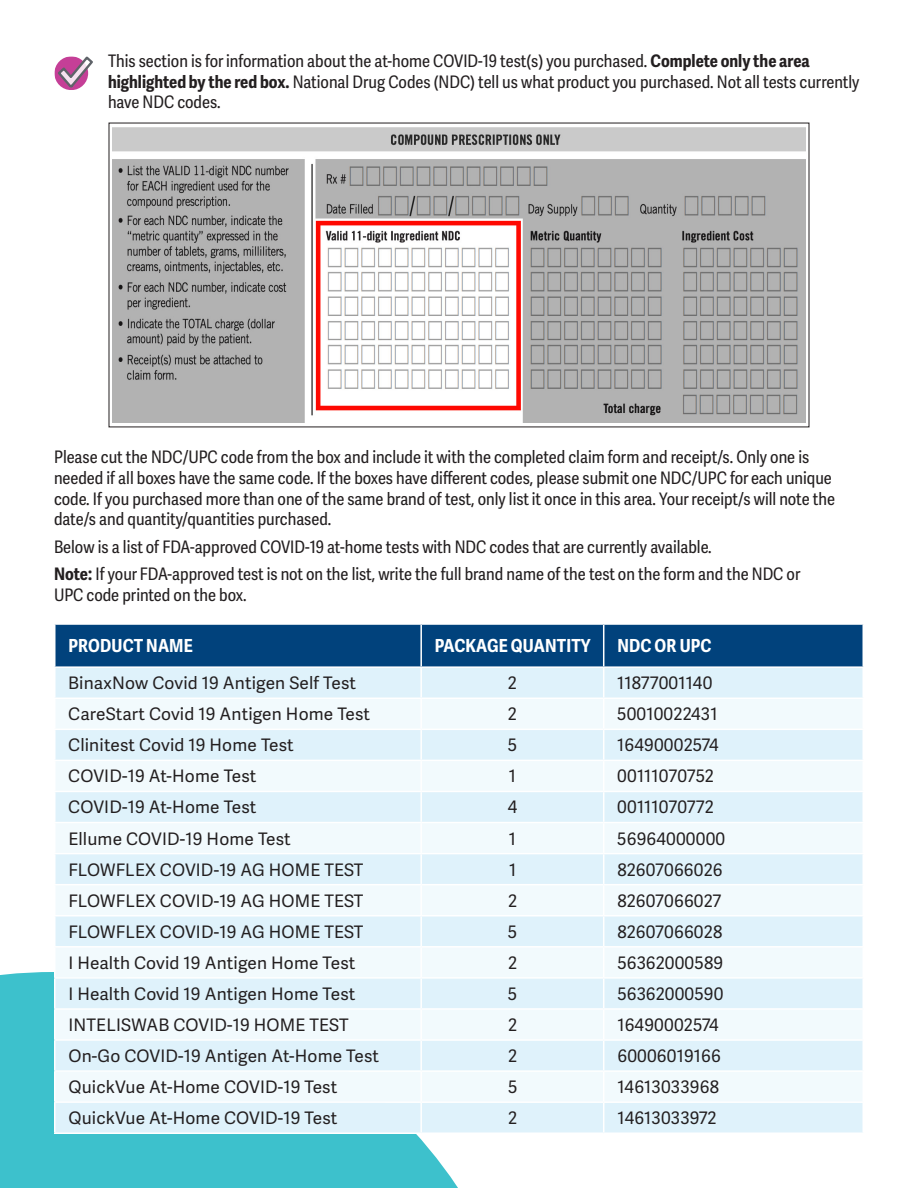
<style>
.page{position:relative;width:918px;height:1188px;background:#fff}
.page>*{position:absolute;margin:0;border:0;box-sizing:border-box;transform-origin:0 0}
.t1{font:700 18px "Adelle Sans Cnd";letter-spacing:.01em;color:#fff}
.t2{font:17.25px/20.7px "Adelle Sans Cnd";color:#231f20}
.table_text{font:17.25px "Adelle Sans";letter-spacing:.01em;color:#231f20}
.s1{font-weight:700}
</style>
<div class="page">
<div style="left:0;top:972px;width:458px;height:216px;background:#3dc1cc"></div>
<div style="left:56px;top:625px;width:806px;height:41px;background:#01427c"></div>
<div style="left:56px;top:668px;width:806px;height:464px;background:#dff2fb"></div>
<svg style="left:56px;top:699px;width:806px;height:402px;fill:#f2fafd"></svg>
<hr style="left:420px;top:625px;width:2px;height:41px;background:#fff">
<hr style="left:603px;top:625px;width:1px;height:41px;background:#fff">
<hr style="left:420px;top:668px;width:2px;height:30px;background:#fff">
<hr style="left:603px;top:668px;width:1px;height:30px;background:#fff">
<hr style="left:54px;top:698px;width:367px;height:1px;background:#fff">
<hr style="left:421px;top:698px;width:183px;height:1px;background:#fff">
<hr style="left:420px;top:699px;width:2px;height:30px;background:#fff">
<hr style="left:604px;top:698px;width:260px;height:1px;background:#fff">
<hr style="left:603px;top:699px;width:1px;height:30px;background:#fff">
<hr style="left:54px;top:729px;width:367px;height:1px;background:#fff">
<hr style="left:421px;top:729px;width:183px;height:1px;background:#fff">
<hr style="left:420px;top:730px;width:2px;height:30px;background:#fff">
<hr style="left:604px;top:729px;width:260px;height:1px;background:#fff">
<hr style="left:603px;top:730px;width:1px;height:30px;background:#fff">
<hr style="left:54px;top:760px;width:367px;height:1px;background:#fff">
<hr style="left:421px;top:760px;width:183px;height:1px;background:#fff">
<hr style="left:420px;top:761px;width:2px;height:30px;background:#fff">
<hr style="left:604px;top:760px;width:260px;height:1px;background:#fff">
<hr style="left:603px;top:761px;width:1px;height:30px;background:#fff">
<hr style="left:54px;top:791px;width:367px;height:1px;background:#fff">
<hr style="left:421px;top:791px;width:183px;height:1px;background:#fff">
<hr style="left:420px;top:792px;width:2px;height:30px;background:#fff">
<hr style="left:604px;top:791px;width:260px;height:1px;background:#fff">
<hr style="left:603px;top:792px;width:1px;height:30px;background:#fff">
<hr style="left:54px;top:822px;width:367px;height:1px;background:#fff">
<hr style="left:421px;top:822px;width:183px;height:1px;background:#fff">
<hr style="left:420px;top:823px;width:2px;height:30px;background:#fff">
<hr style="left:604px;top:822px;width:260px;height:1px;background:#fff">
<hr style="left:603px;top:823px;width:1px;height:30px;background:#fff">
<hr style="left:54px;top:853px;width:367px;height:1px;background:#fff">
<hr style="left:421px;top:853px;width:183px;height:1px;background:#fff">
<hr style="left:420px;top:854px;width:2px;height:30px;background:#fff">
<hr style="left:604px;top:853px;width:260px;height:1px;background:#fff">
<hr style="left:603px;top:854px;width:1px;height:30px;background:#fff">
<hr style="left:54px;top:884px;width:367px;height:1px;background:#fff">
<hr style="left:421px;top:884px;width:183px;height:1px;background:#fff">
<hr style="left:420px;top:885px;width:2px;height:30px;background:#fff">
<hr style="left:604px;top:884px;width:260px;height:1px;background:#fff">
<hr style="left:603px;top:885px;width:1px;height:30px;background:#fff">
<hr style="left:54px;top:915px;width:367px;height:2px;background:#fff">
<hr style="left:421px;top:915px;width:183px;height:2px;background:#fff">
<hr style="left:420px;top:917px;width:2px;height:29px;background:#fff">
<hr style="left:604px;top:915px;width:260px;height:2px;background:#fff">
<hr style="left:54px;top:946px;width:367px;height:2px;background:#fff">
<hr style="left:54px;top:948px;width:2px;height:29px;background:#fff">
<hr style="left:421px;top:946px;width:183px;height:2px;background:#fff">
<hr style="left:420px;top:948px;width:2px;height:29px;background:#fff">
<hr style="left:604px;top:946px;width:260px;height:2px;background:#fff">
<hr style="left:54px;top:977px;width:367px;height:2px;background:#fff">
<hr style="left:54px;top:979px;width:2px;height:29px;background:#fff">
<hr style="left:421px;top:977px;width:183px;height:2px;background:#fff">
<hr style="left:420px;top:979px;width:2px;height:29px;background:#fff">
<hr style="left:604px;top:977px;width:260px;height:2px;background:#fff">
<hr style="left:54px;top:1008px;width:367px;height:2px;background:#fff">
<hr style="left:54px;top:1010px;width:2px;height:29px;background:#fff">
<hr style="left:421px;top:1008px;width:183px;height:2px;background:#fff">
<hr style="left:420px;top:1010px;width:2px;height:29px;background:#fff">
<hr style="left:604px;top:1008px;width:260px;height:2px;background:#fff">
<hr style="left:54px;top:1039px;width:367px;height:2px;background:#fff">
<hr style="left:54px;top:1041px;width:2px;height:29px;background:#fff">
<hr style="left:421px;top:1039px;width:183px;height:2px;background:#fff">
<hr style="left:420px;top:1041px;width:2px;height:29px;background:#fff">
<hr style="left:604px;top:1039px;width:260px;height:2px;background:#fff">
<hr style="left:54px;top:1070px;width:367px;height:2px;background:#fff">
<hr style="left:54px;top:1072px;width:2px;height:29px;background:#fff">
<hr style="left:421px;top:1070px;width:183px;height:2px;background:#fff">
<hr style="left:420px;top:1072px;width:2px;height:29px;background:#fff">
<hr style="left:604px;top:1070px;width:260px;height:2px;background:#fff">
<hr style="left:54px;top:1101px;width:367px;height:2px;background:#fff">
<hr style="left:54px;top:1103px;width:2px;height:29px;background:#fff">
<hr style="left:421px;top:1101px;width:183px;height:2px;background:#fff">
<hr style="left:420px;top:1103px;width:2px;height:29px;background:#fff">
<hr style="left:604px;top:1101px;width:260px;height:2px;background:#fff">
<svg style="left:603px;top:917px;width:1px;height:215px"></svg>
<hr style="left:54px;top:1132px;width:367px;height:2px;background:#fff">
<hr style="left:421px;top:1132px;width:183px;height:2px;background:#fff">
<svg style="left:54px;top:56px;width:34px;height:34px"></svg>
<svg style="left:58px;top:56px;width:35px;height:32px"></svg>
<img style="left:113px;top:127px;width:692px;height:295px">
<p class="t2" style="left:108px;top:51px;width:753px">This section is for information about the at-home COVID-19 test(s) you purchased. <span class="s1">Complete only the area highlighted by the red box.</span> National Drug Codes (NDC) tell us what product you purchased. Not all tests currently have NDC codes.</p>
<p class="t2" style="left:54px;top:447px;width:783px">Please cut the NDC/UPC code from the box and include it with the completed claim form and receipt/s. Only one is needed if all boxes have the same code. If the boxes have different codes, please submit one NDC/UPC for each unique code. If you purchased more than one of the same brand of test, only list it once in this area. Your receipt/s will note the date/s and quantity/quantities purchased.</p>
<p class="t2" style="left:54px;top:534px;width:748px;line-height:27.5px">Below is a list of FDA-approved COVID-19 at-home tests with NDC codes that are currently available.<br><span class="s1">Note:</span> If your FDA-approved test is not on the list, write the full brand name of the test on the form and the NDC or</p>
<p class="t2" style="left:54px;top:585px;width:194px">UPC code printed on the box.</p>
<p class="t1" style="left:68px;top:635px;width:126px">PRODUCT NAME</p>
<p class="t1" style="left:435px;top:635px;width:157px">PACKAGE QUANTITY</p>
<p class="t1" style="left:617px;top:635px;width:96px">NDC OR UPC</p>
<p class="table_text" style="left:68px;top:671px;width:289px">BinaxNow Covid 19 Antigen Self Test</p>
<p class="table_text" style="left:508px;top:671px;width:11px">2</p>
<p class="table_text" style="left:617px;top:671px;width:97px">11877001140</p>
<p class="table_text" style="left:68px;top:702px;width:303px">CareStart Covid 19 Antigen Home Test</p>
<p class="table_text" style="left:508px;top:702px;width:11px">2</p>
<p class="table_text" style="left:617px;top:702px;width:102px">50010022431</p>
<p class="table_text" style="left:68px;top:733px;width:227px">Clinitest Covid 19 Home Test</p>
<p class="table_text" style="left:508px;top:733px;width:11px">5</p>
<p class="table_text" style="left:617px;top:733px;width:103px">16490002574</p>
<p class="table_text" style="left:68px;top:764px;width:190px">COVID-19 At-Home Test</p>
<p class="table_text" style="left:509px;top:764px;width:9px">1</p>
<p class="table_text" style="left:617px;top:764px;width:98px">00111070752</p>
<p class="table_text" style="left:68px;top:795px;width:190px">COVID-19 At-Home Test</p>
<p class="table_text" style="left:508px;top:795px;width:11px">4</p>
<p class="table_text" style="left:617px;top:795px;width:98px">00111070772</p>
<p class="table_text" style="left:68px;top:826px;width:224px">Ellume COVID-19 Home Test</p>
<p class="table_text" style="left:509px;top:826px;width:9px">1</p>
<p class="table_text" style="left:617px;top:826px;width:109px">56964000000</p>
<p class="table_text" style="left:68px;top:857px;width:297px">FLOWFLEX COVID-19 AG HOME TEST</p>
<p class="table_text" style="left:509px;top:857px;width:9px">1</p>
<p class="table_text" style="left:617px;top:857px;width:107px">82607066026</p>
<p class="table_text" style="left:68px;top:888px;width:297px">FLOWFLEX COVID-19 AG HOME TEST</p>
<p class="table_text" style="left:508px;top:888px;width:11px">2</p>
<p class="table_text" style="left:617px;top:888px;width:105px">82607066027</p>
<p class="table_text" style="left:68px;top:919px;width:297px">FLOWFLEX COVID-19 AG HOME TEST</p>
<p class="table_text" style="left:508px;top:919px;width:11px">5</p>
<p class="table_text" style="left:617px;top:919px;width:106px">82607066028</p>
<p class="table_text" style="left:68px;top:950px;width:288px">I Health Covid 19 Antigen Home Test</p>
<p class="table_text" style="left:508px;top:950px;width:11px">2</p>
<p class="table_text" style="left:617px;top:950px;width:107px">56362000589</p>
<p class="table_text" style="left:68px;top:981px;width:288px">I Health Covid 19 Antigen Home Test</p>
<p class="table_text" style="left:508px;top:981px;width:11px">5</p>
<p class="table_text" style="left:617px;top:981px;width:108px">56362000590</p>
<p class="table_text" style="left:68px;top:1013px;width:282px">INTELISWAB COVID-19 HOME TEST</p>
<p class="table_text" style="left:508px;top:1013px;width:11px">2</p>
<p class="table_text" style="left:617px;top:1013px;width:103px">16490002574</p>
<p class="table_text" style="left:68px;top:1044px;width:312px">On-Go COVID-19 Antigen At-Home Test</p>
<p class="table_text" style="left:508px;top:1044px;width:11px">2</p>
<p class="table_text" style="left:617px;top:1044px;width:105px">60006019166</p>
<p class="table_text" style="left:68px;top:1075px;width:270px">QuickVue At-Home COVID-19 Test</p>
<p class="table_text" style="left:508px;top:1075px;width:11px">5</p>
<p class="table_text" style="left:617px;top:1075px;width:103px">14613033968</p>
<p class="table_text" style="left:68px;top:1106px;width:270px">QuickVue At-Home COVID-19 Test</p>
<p class="table_text" style="left:508px;top:1106px;width:11px">2</p>
<p class="table_text" style="left:617px;top:1106px;width:101px">14613033972</p>
</div>
